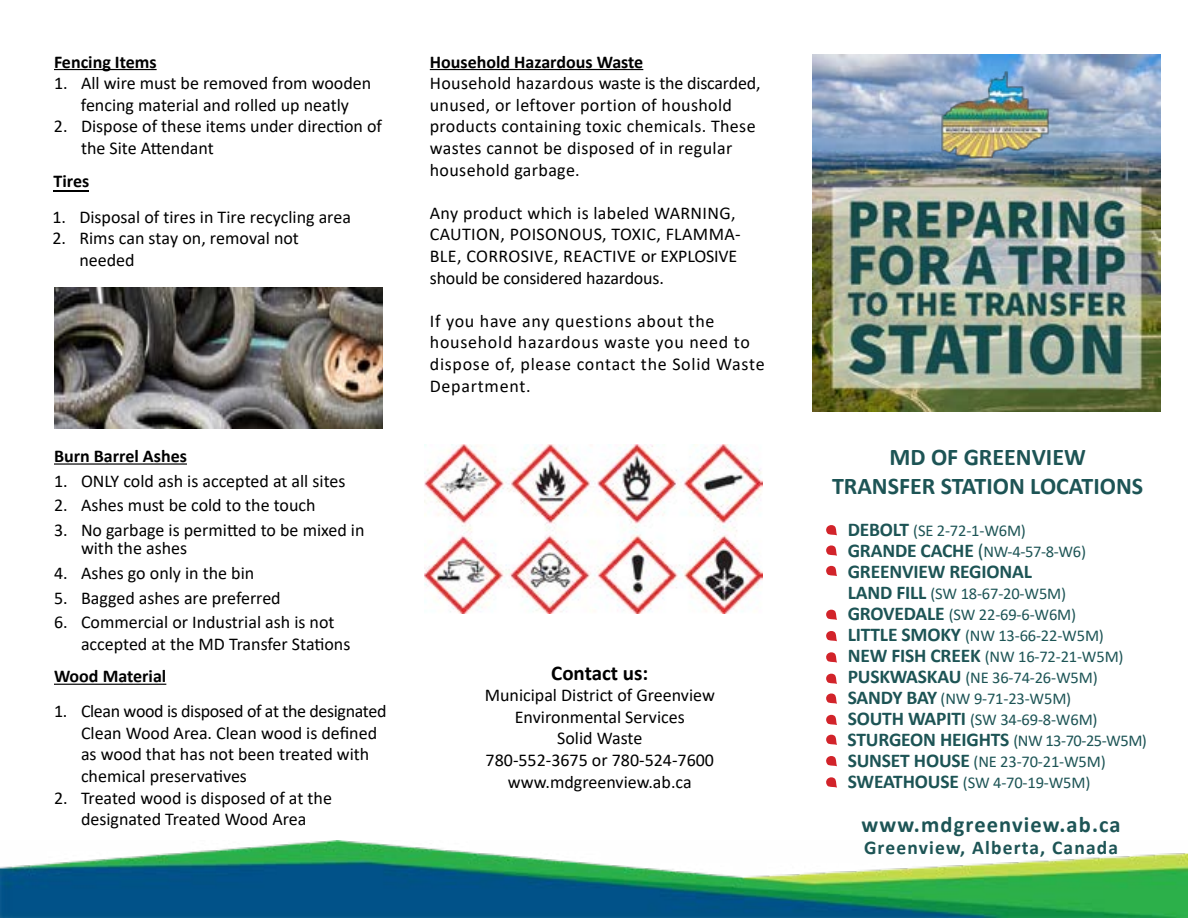
<style>
.page{position:relative;width:1188px;height:918px;background:#fff}
.page>*{position:absolute;margin:0;border:0;box-sizing:border-box;transform-origin:0 0}
.t1{font:700 24px/28.8px "Calibri";color:#1d5455;text-align:center}
.t2{font:700 22.5px "Calibri";letter-spacing:.05em;color:#1d5455}
.t3{font:700 21px "Calibri";color:#000}
.t4{font:700 19.5px "Calibri";letter-spacing:.05em;color:#1d5455}
.t5{font:700 19.5px "Calibri";letter-spacing:-.01em;color:#1d5455}
.t6{font:18px/21.6px "Calibri";color:#000}
.t7{font:18px/21.6px "Calibri";letter-spacing:.02em;color:#000}
.t8{font:18px/21.6px "Calibri";letter-spacing:.04em;color:#000}
.t9{font:700 18px "Calibri";color:#000}
.t10{font:16.5px/21px "Calibri";letter-spacing:-.01em;color:#1d5455}
.s1{font-weight:700;font-size:19.5px}
.s2{font-size:19.5px}
</style>
<div class="page">
<img style="left:0;top:840px;width:1188px;height:78px">
<img style="left:812px;top:54px;width:348px;height:357px">
<img style="left:932px;top:70px;width:126px;height:88px">
<svg style="left:826px;top:525px;width:11px;height:10px"></svg>
<svg style="left:826px;top:545px;width:11px;height:11px"></svg>
<svg style="left:826px;top:565px;width:11px;height:11px"></svg>
<svg style="left:826px;top:609px;width:11px;height:11px"></svg>
<svg style="left:826px;top:631px;width:11px;height:10px"></svg>
<svg style="left:826px;top:652px;width:11px;height:11px"></svg>
<svg style="left:826px;top:673px;width:11px;height:11px"></svg>
<svg style="left:826px;top:693px;width:11px;height:11px"></svg>
<svg style="left:826px;top:714px;width:11px;height:11px"></svg>
<svg style="left:826px;top:734px;width:11px;height:11px"></svg>
<hr style="left:430px;top:69px;width:213px;height:1px;background:#000">
<svg style="left:826px;top:756px;width:11px;height:10px"></svg>
<svg style="left:826px;top:777px;width:11px;height:11px"></svg>
<hr style="left:54px;top:69px;width:103px;height:1px;background:#000">
<hr style="left:54px;top:463px;width:133px;height:2px;background:#000">
<hr style="left:54px;top:684px;width:112px;height:1px;background:#000">
<img style="left:55px;top:287px;width:327px;height:142px">
<img style="left:425px;top:445px;width:337px;height:169px">
<hr style="left:53px;top:191px;width:36px;height:1px;background:#000">
<p class="t9" style="left:54px;top:49px;width:104px">Fencing Items</p>
<p class="t6" style="left:54px;top:72px;width:319px;text-align:center">1. All wire must be removed from wooden fencing material and rolled up neatly</p>
<p class="t6" style="left:81px;top:115px;width:303px;text-indent:-27px">2. Dispose of these items under direction of the Site Attendant</p>
<p class="t9" style="left:53px;top:169px;width:37px">Tires</p>
<p class="t6" style="left:52px;top:206px;width:300px">1. Disposal of tires in Tire recycling area</p>
<p class="t6" style="left:79px;top:227px;width:221px;text-indent:-27px">2. Rims can stay on, removal not needed</p>
<p class="t9" style="left:54px;top:443px;width:134px">Burn Barrel Ashes</p>
<p class="t6" style="left:54px;top:470px;width:293px">1. ONLY cold ash is accepted at all sites</p>
<p class="t6" style="left:54px;top:494px;width:263px">2. Ashes must be cold to the touch</p>
<p class="t6" style="left:81px;top:521px;width:285px;line-height:18px;text-indent:-27px">3. No garbage is permitted to be mixed in with the ashes</p>
<p class="t6" style="left:54px;top:562px;width:202px">4. Ashes go only in the bin</p>
<p class="t6" style="left:54px;top:587px;width:228px">5. Bagged ashes are preferred</p>
<p class="t6" style="left:81px;top:611px;width:271px;text-indent:-27px">6. Commercial or Industrial ash is not accepted at the MD Transfer Stations</p>
<p class="t9" style="left:54px;top:663px;width:114px">Wood Material</p>
<p class="t6" style="left:81px;top:700px;width:307px;text-indent:-27px">1. Clean wood is disposed of at the designated Clean Wood Area. Clean wood is defined as wood that has not been treated with chemical preservatives</p>
<p class="t6" style="left:54px;top:786px;width:280px;text-align:center">2. Treated wood is disposed of at the designated Treated Wood Area</p>
<p class="t9" style="left:430px;top:49px;width:215px">Household Hazardous Waste</p>
<p class="t7" style="left:430px;top:72px;width:332px">Household hazardous waste is the discarded, unused, or leftover portion of houshold products containing toxic chemicals. These wastes cannot be disposed of in regular household garbage.</p>
<p class="t7" style="left:430px;top:201px;width:312px">Any product which is labeled WARNING, CAUTION, POISONOUS, TOXIC, FLAMMA-BLE, CORROSIVE, REACTIVE or EXPLOSIVE should be considered hazardous.</p>
<p class="t8" style="left:430px;top:309px;width:336px">If you have any questions about the household hazardous waste you need to dispose of, please contact the Solid Waste<br>Department.</p>
<p class="t3" style="left:551px;top:658px;width:99px">Contact us:</p>
<p class="t6" style="left:485px;top:684px;width:232px;text-align:center">Municipal District of Greenview<br>Environmental Services<br>Solid Waste<br>780-552-3675 or 780-524-7600 www.mdgreenview.ab.ca</p>
<h1 class="t1" style="left:832px;top:443px;width:313px">MD OF GREENVIEW<br>TRANSFER STATION LOCATIONS</h1>
<p class="t10" style="left:848px;top:520px;width:240px"><span class="s1">DEBOLT</span> (SE 2-72-1-W6M)<br><span class="s1">GRANDE CACHE</span> <span class="s2">(</span>NW-4-57-8-W6)</p>
<p class="t5" style="left:848px;top:558px;width:186px">GREENVIEW REGIONAL</p>
<p class="t10" style="left:848px;top:583px;width:301px"><span class="s1">LAND FILL</span> (SW 18-67-20-W5M)<br><span class="s1">GROVEDALE</span> (SW 22-69-6-W6M)<br><span class="s1">LITTLE SMOKY</span> (NW 13-66-22-W5M)<br><span class="s1">NEW FISH CREEK</span> (NW 16-72-21-W5M)<br><span class="s1">PUSKWASKAU</span> (NE 36-74-26-W5M)<br><span class="s1">SANDY BAY</span> (NW 9-71-23-W5M)<br><span class="s1">SOUTH WAPITI</span> (SW 34-69-8-W6M)<br><span class="s1">STURGEON HEIGHTS</span> (NW 13-70-25-W5M)<br><span class="s1">SUNSET HOUSE</span> (NE 23-70-21-W5M)<br><span class="s1">SWEATHOUSE</span> (SW 4-70-19-W5M)</p>
<p class="t2" style="left:861px;top:808px;width:261px">www.mdgreenview.ab.ca</p>
<p class="t4" style="left:864px;top:834px;width:256px">Greenview, Alberta, Canada</p>
</div>
